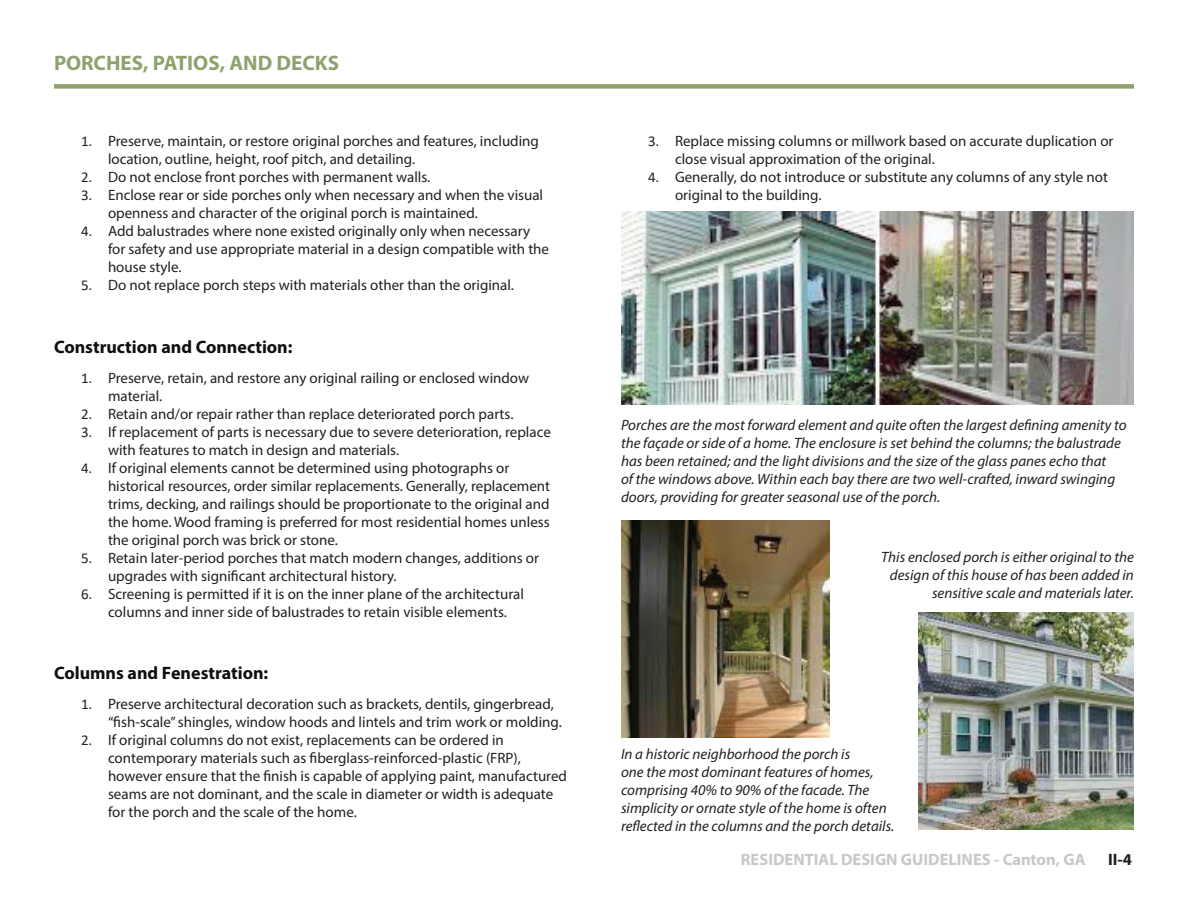
<style>
.page{position:relative;width:1188px;height:918px;background:#fff}
.page>*{position:absolute;margin:0;border:0;box-sizing:border-box;transform-origin:0 0}
.t1{font:700 21px "Myriad Pro";color:#90a16d}
.t2{font:700 18px "Myriad Pro";color:#0e100e}
.t3{font:700 16.5px "Myriad Pro";color:#c7c8c9}
.t4{font:700 16.5px "Myriad Pro";color:#231f20}
.t5{font:15px/18px "Myriad Pro";color:#231f20}
.t6{font:italic 15px/18px "Myriad Pro";color:#231f20}
.s1{font-family:"Calibri"}
</style>
<div class="page">
<div style="left:54px;top:84px;width:1080px;height:5px;background:#90a16d"></div>
<img style="left:621px;top:212px;width:513px;height:193px">
<img style="left:621px;top:521px;width:209px;height:216px">
<img style="left:919px;top:613px;width:215px;height:217px">
<h1 class="t1" style="left:54px;top:49px;width:287px">PORCHES, PATIOS, AND DECKS</h1>
<p class="t5" style="left:108px;top:132px;width:433px;text-indent:-27px"><span class="s1">1.</span> Preserve, maintain, or restore original porches and features, including location, outline, height, roof pitch, and detailing.</p>
<p class="t5" style="left:81px;top:168px;width:351px"><span class="s1">2.</span> Do not enclose front porches with permanent walls.</p>
<p class="t5" style="left:108px;top:186px;width:437px;text-indent:-27px"><span class="s1">3.</span> Enclose rear or side porches only when necessary and when the visual openness and character of the original porch is maintained.</p>
<p class="t5" style="left:108px;top:222px;width:443px;text-indent:-27px"><span class="s1">4.</span> Add balustrades where none existed originally only when necessary for safety and use appropriate material in a design compatible with the house style.</p>
<p class="t5" style="left:81px;top:276px;width:434px"><span class="s1">5.</span> Do not replace porch steps with materials other than the original.</p>
<p class="t2" style="left:54px;top:335px;width:240px">Construction and Connection:</p>
<p class="t5" style="left:108px;top:369px;width:423px;text-indent:-27px"><span class="s1">1.</span> Preserve, retain, and restore any original railing or enclosed window material.</p>
<p class="t5" style="left:81px;top:405px;width:434px"><span class="s1">2.</span> Retain and/or repair rather than replace deteriorated porch parts.</p>
<p class="t5" style="left:108px;top:423px;width:444px;text-indent:-27px"><span class="s1">3.</span> If replacement of parts is necessary due to severe deterioration, replace with features to match in design and materials.</p>
<p class="t5" style="left:108px;top:459px;width:444px;text-indent:-27px"><span class="s1">4.</span> If original elements cannot be determined using photographs or historical resources, order similar replacements. Generally, replacement trims, decking, and railings should be proportionate to the original and the home. Wood framing is preferred for most residential homes unless the original porch was brick or stone.</p>
<p class="t5" style="left:108px;top:549px;width:433px;text-indent:-27px"><span class="s1">5.</span> Retain later-period porches that match modern changes, additions or upgrades with significant architectural history.</p>
<p class="t5" style="left:108px;top:585px;width:417px;text-indent:-27px"><span class="s1">6.</span> Screening is permitted if it is on the inner plane of the architectural columns and inner side of balustrades to retain visible elements.</p>
<p class="t2" style="left:54px;top:661px;width:216px">Columns and Fenestration:</p>
<p class="t5" style="left:108px;top:694px;width:455px;text-indent:-27px"><span class="s1">1.</span> Preserve architectural decoration such as brackets, dentils, gingerbread, “fish-scale” shingles, window hoods and lintels and trim work or molding.</p>
<p class="t5" style="left:108px;top:730px;width:461px;text-indent:-27px"><span class="s1">2.</span> If original columns do not exist, replacements can be ordered in contemporary materials such as fiberglass-reinforced-plastic (FRP), however ensure that the finish is capable of applying paint, manufactured seams are not dominant, and the scale in diameter or width is adequate for the porch and the scale of the home.</p>
<p class="t5" style="left:675px;top:132px;width:440px;text-indent:-27px"><span class="s1">3.</span> Replace missing columns or millwork based on accurate duplication or close visual approximation of the original.</p>
<p class="t5" style="left:675px;top:168px;width:435px;text-indent:-27px"><span class="s1">4.</span> Generally, do not introduce or substitute any columns of any style not original to the building.</p>
<p class="t6" style="left:621px;top:415px;width:507px">Porches are the most forward element and quite often the largest defining amenity to the façade or side of a home. The enclosure is set behind the columns; the balustrade has been retained; and the light divisions and the size of the glass panes echo that<br>of the windows above. Within each bay there are two well-crafted, inward swinging doors, providing for greater seasonal use of the porch.</p>
<p class="t6" style="left:881px;top:548px;width:254px;text-align:right">This enclosed porch is either original to the design of this house of has been added in sensitive scale and materials later.</p>
<p class="t6" style="left:621px;top:744px;width:275px">In a historic neighborhood the porch is<br>one the most dominant features of homes, comprising 40% to 90% of the facade. The simplicity or ornate style of the home is often reflected in the columns and the porch details.</p>
<p class="t3" style="left:741px;top:849px;width:346px">RESIDENTIAL DESIGN GUIDELINES - Canton, GA</p>
<p class="t4" style="left:1108px;top:849px;width:25px">II-4</p>
</div>
